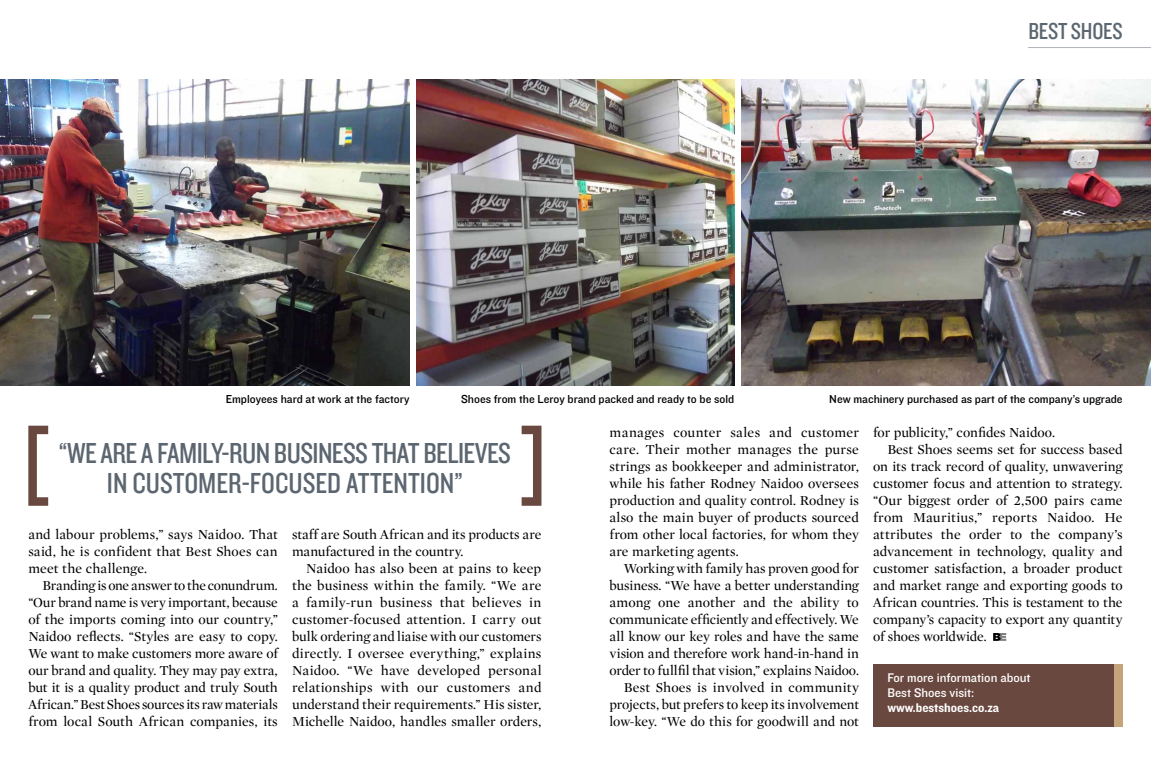
<style>
.page{position:relative;width:1151px;height:783px;background:#fff}
.page>*{position:absolute;margin:0;border:0;box-sizing:border-box;transform-origin:0 0}
.t1{font:30px/30px "Knockout HTF29 Junior Liteweight";letter-spacing:-.02em;color:#5c6670;text-align:center}
.t2{font:24px "Knockout HTF29 Junior Liteweight";letter-spacing:-.01em;color:#5c6670}
.t3{font:14px/17px "Mercury Display Roman";color:#000;text-align:justify}
.t4{font:13px/15px "Knockout HTF31 Junior Middlewt";color:#fff}
.t5{font:13px "Knockout HTF51 Middleweight";color:#fff}
.t6{font:12px "Knockout HTF31 Junior Middlewt";color:#000}
</style>
<div class="page">
<svg style="left:993px;top:633px;width:13px;height:7px"></svg>
<hr style="left:1028px;top:47px;width:123px;height:1px;background:#adb3b8">
<div style="left:873px;top:663px;width:250px;height:63px;background:#69483f"></div>
<div style="left:1114px;top:663px;width:9px;height:63px;background:#c6a47b"></div>
<svg style="left:28px;top:425px;width:20px;height:80px"></svg>
<svg style="left:522px;top:425px;width:19px;height:80px"></svg>
<img style="left:0;top:79px;width:410px;height:306px">
<img style="left:741px;top:79px;width:410px;height:306px">
<img style="left:417px;top:80px;width:317px;height:305px">
<h2 class="t2" style="left:1028px;top:18px;width:96px">BEST SHOES</h2>
<p class="t6" style="left:226px;top:392px;width:185px">Employees hard at work at the factory</p>
<p class="t6" style="left:461px;top:392px;width:275px">Shoes from the Leroy brand packed and ready to be sold</p>
<p class="t6" style="left:829px;top:392px;width:295px">New machinery purchased as part of the company’s upgrade</p>
<h1 class="t1" style="left:59px;top:439px;width:454px">“WE ARE A FAMILY-RUN BUSINESS THAT BELIEVES<br>IN CUSTOMER-FOCUSED ATTENTION”</h1>
<p class="t3" style="left:28px;top:525px;width:251px">and labour problems,” says Naidoo. That said, he is confident that Best Shoes can meet the challenge.</p>
<p class="t3" style="left:28px;top:576px;width:251px;text-indent:14px">Branding is one answer to the conundrum. “Our brand name is very important, because of the imports coming into our country,” Naidoo reflects. “Styles are easy to copy.<br>We want to make customers more aware of our brand and quality. They may pay extra, but it is a quality product and truly South African.” Best Shoes sources its raw materials from local South African companies, its</p>
<p class="t3" style="left:292px;top:525px;width:251px">staff are South African and its products are manufactured in the country.</p>
<p class="t3" style="left:292px;top:559px;width:251px;text-indent:14px">Naidoo has also been at pains to keep the business within the family. “We are a family-run business that believes in customer-focused attention. I carry out bulk ordering and liaise with our customers directly. I oversee everything,” explains Naidoo. “We have developed personal relationships with our customers and understand their requirements.” His sister, Michelle Naidoo, handles smaller orders,</p>
<p class="t3" style="left:609px;top:423px;width:251px">manages counter sales and customer care. Their mother manages the purse strings as bookkeeper and administrator, while his father Rodney Naidoo oversees production and quality control. Rodney is also the main buyer of products sourced from other local factories, for whom they are marketing agents.</p>
<p class="t3" style="left:609px;top:559px;width:251px;text-align:right">Working with family has proven good for business. “We have a better understanding among one another and the ability to communicate efficiently and effectively. We all know our key roles and have the same vision and therefore work hand-in-hand in order to fullfil that vision,” explains Naidoo.<br>Best Shoes is involved in community projects, but prefers to keep its involvement low-key. “We do this for goodwill and not</p>
<p class="t3" style="left:873px;top:423px;width:183px">for publicity,” confides Naidoo.</p>
<p class="t3" style="left:887px;top:440px;width:237px">Best Shoes seems set for success based</p>
<p class="t3" style="left:873px;top:457px;width:251px">on its track record of quality, unwavering</p>
<p class="t3" style="left:873px;top:474px;width:251px">customer focus and attention to strategy.</p>
<p class="t3" style="left:873px;top:491px;width:251px">“Our biggest order of 2,500 pairs came</p>
<p class="t3" style="left:873px;top:508px;width:251px">from Mauritius,” reports Naidoo. He</p>
<p class="t3" style="left:873px;top:525px;width:251px">attributes the order to the company’s</p>
<p class="t3" style="left:873px;top:542px;width:251px">advancement in technology, quality and</p>
<p class="t3" style="left:873px;top:559px;width:251px">customer satisfaction, a broader product</p>
<p class="t3" style="left:873px;top:576px;width:251px">and market range and exporting goods to</p>
<p class="t3" style="left:873px;top:593px;width:251px">African countries. This is testament to the</p>
<p class="t3" style="left:873px;top:610px;width:251px">company’s capacity to export any quantity</p>
<p class="t3" style="left:873px;top:627px;width:115px">of shoes worldwide.</p>
<p class="t4" style="left:887px;top:670px;width:145px">For more information about<br>Best Shoes visit:</p>
<p class="t5" style="left:887px;top:700px;width:113px">www.bestshoes.co.za</p>
</div>
